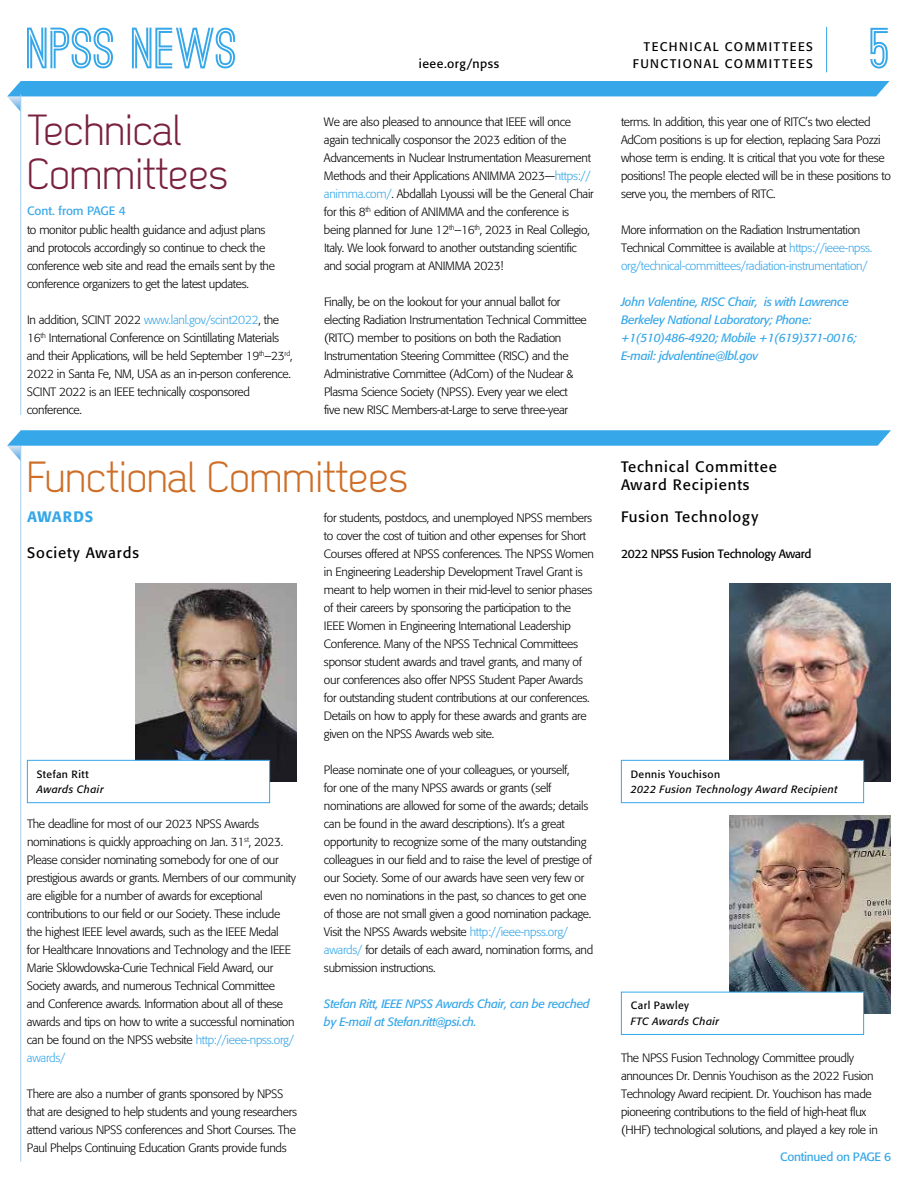
<style>
.page{position:relative;width:918px;height:1188px;background:#fff}
.page>*{position:absolute;margin:0;border:0;box-sizing:border-box;transform-origin:0 0}
.t1{font:700 55.2px "Ostrich Sans";color:#36a7e9}
.t2{font:43.5px "Dekar";color:#ce6e27}
.t3{font:43.5px/43.5px "Dekar";color:#79213d}
.t4{font:15px/18px "Formata";letter-spacing:.06em;color:#000}
.t5{font:500 15px "Formata";letter-spacing:.06em;color:#36a7e9}
.t6{font:12.3px/17px "Formata";letter-spacing:.12em;color:#000;text-align:right}
.t7{font:12.3px "Formata";letter-spacing:.04em;color:#000}
.t8{font:300 12px/18px "Formata";letter-spacing:-.025em;color:#000}
.t9{font:italic 12px/18px "Formata";letter-spacing:-.025em;color:#36a7e9}
.t10{font:12px "Formata";letter-spacing:-.025em;color:#000}
.t11{font:12px "Formata";letter-spacing:-.025em;color:#36a7e9}
.t12{font:12px "Formata";color:#36a7e9}
.t13{font:italic 10.5px "Formata";letter-spacing:.04em;color:#000}
.t14{font:10.5px "Formata";letter-spacing:.04em;color:#000}
.s1{color:#36a7e9}
</style>
<div class="page">
<hr style="left:826px;top:27px;width:1px;height:45px;background:#36a7e9">
<svg style="left:7px;top:81px;width:883px;height:31px"></svg>
<hr style="left:20px;top:94px;width:1px;height:321px;background:#a2cef2">
<img style="left:135px;top:584px;width:162px;height:198px">
<svg style="left:27px;top:760px;width:243px;height:43px"></svg>
<img style="left:729px;top:584px;width:162px;height:198px">
<svg style="left:621px;top:760px;width:243px;height:43px"></svg>
<img style="left:729px;top:815px;width:162px;height:198px">
<svg style="left:621px;top:991px;width:243px;height:44px"></svg>
<hr style="left:20px;top:445px;width:1px;height:717px;background:#a2cef2">
<svg style="left:7px;top:430px;width:884px;height:31px"></svg>
<h1 class="t1" style="left:27px;top:28px;width:212px">NPSS NEWS</h1>
<h2 class="t3" style="left:27px;top:110px;width:202px">Technical<br>Committees</h2>
<p class="t12" style="left:27px;top:204px;width:100px">Cont. from PAGE 4</p>
<p class="t8" style="left:27px;top:221px;width:250px">to monitor public health guidance and adjust plans and protocols accordingly so continue to check the conference web site and read the emails sent by the conference organizers to get the latest updates.</p>
<p class="t8" style="left:27px;top:311px;width:267px">In addition, SCINT 2022 <span class="s1">www.lanl.gov/scint2022</span>, the 16<sup>th</sup> International Conference on Scintillating Materials and their Applications, will be held September 19<sup>th</sup>–23<sup>rd</sup>, 2022 in Santa Fe, NM, USA as an in-person conference.<br>SCINT 2022 is an IEEE technically cosponsored conference.</p>
<p class="t7" style="left:419px;top:57px;width:82px">ieee.org/npss</p>
<p class="t8" style="left:324px;top:113px;width:271px">We are also pleased to announce that IEEE will once again technically cosponsor the 2023 edition of the Advancements in Nuclear Instrumentation Measurement Methods and their Applications ANIMMA 2023—<span class="s1">https:// animma.com/</span>. Abdallah Lyoussi will be the General Chair for this 8<sup>th</sup> edition of ANIMMA and the conference is being planned for June 12<sup>th</sup>–16<sup>th</sup>, 2023 in Real Collegio, Italy. We look forward to another outstanding scientific and social program at ANIMMA 2023!</p>
<p class="t8" style="left:324px;top:293px;width:264px">Finally, be on the lookout for your annual ballot for electing Radiation Instrumentation Technical Committee (RITC) member to positions on both the Radiation Instrumentation Steering Committee (RISC) and the Administrative Committee (AdCom) of the Nuclear &amp; Plasma Science Society (NPSS). Every year we elect five new RISC Members-at-Large to serve three-year</p>
<h2 class="t2" style="left:27px;top:456px;width:382px">Functional Committees</h2>
<p class="t5" style="left:27px;top:507px;width:68px">AWARDS</p>
<p class="t4" style="left:27px;top:544px;width:114px">Society Awards</p>
<p class="t14" style="left:37px;top:768px;width:54px">Stefan Ritt</p>
<p class="t13" style="left:37px;top:783px;width:68px">Awards Chair</p>
<p class="t8" style="left:27px;top:815px;width:271px">The deadline for most of our 2023 NPSS Awards nominations is quickly approaching on Jan. 31<sup>st</sup>, 2023.<br>Please consider nominating somebody for one of our prestigious awards or grants. Members of our community are eligible for a number of awards for exceptional contributions to our field or our Society. These include the highest IEEE level awards, such as the IEEE Medal<br>for Healthcare Innovations and Technology and the IEEE Marie Sklowdowska-Curie Technical Field Award, our Society awards, and numerous Technical Committee and Conference awards. Information about all of these awards and tips on how to write a successful nomination can be found on the NPSS website <span class="s1">http://ieee-npss.org/ awards/</span></p>
<p class="t8" style="left:27px;top:1085px;width:272px">There are also a number of grants sponsored by NPSS that are designed to help students and young researchers attend various NPSS conferences and Short Courses. The Paul Phelps Continuing Education Grants provide funds</p>
<p class="t8" style="left:324px;top:509px;width:271px">for students, postdocs, and unemployed NPSS members to cover the cost of tuition and other expenses for Short Courses offered at NPSS conferences. The NPSS Women in Engineering Leadership Development Travel Grant is meant to help women in their mid-level to senior phases of their careers by sponsoring the participation to the IEEE Women in Engineering International Leadership Conference. Many of the NPSS Technical Committees sponsor student awards and travel grants, and many of our conferences also offer NPSS Student Paper Awards for outstanding student contributions at our conferences.<br>Details on how to apply for these awards and grants are given on the NPSS Awards web site.</p>
<p class="t8" style="left:324px;top:761px;width:271px">Please nominate one of your colleagues, or yourself,<br>for one of the many NPSS awards or grants (self nominations are allowed for some of the awards; details can be found in the award descriptions). It’s a great opportunity to recognize some of the many outstanding colleagues in our field and to raise the level of prestige of our Society. Some of our awards have seen very few or even no nominations in the past, so chances to get one of those are not small given a good nomination package.<br>Visit the NPSS Awards website <span class="s1">http://ieee-npss.org/ awards/</span> for details of each award, nomination forms, and submission instructions.</p>
<p class="t9" style="left:324px;top:995px;width:267px">Stefan Ritt, IEEE NPSS Awards Chair, can be reached by E-mail at Stefan.ritt@psi.ch.</p>
<p class="t6" style="left:633px;top:39px;width:182px">TECHNICAL COMMITTEES<br>FUNCTIONAL COMMITTEES</p>
<h1 class="t1" style="left:870px;top:28px;width:22px">5</h1>
<p class="t8" style="left:621px;top:113px;width:271px">terms. In addition, this year one of RITC’s two elected AdCom positions is up for election, replacing Sara Pozzi whose term is ending. It is critical that you vote for these positions! The people elected will be in these positions to serve you, the members of RITC.</p>
<p class="t8" style="left:621px;top:221px;width:253px">More information on the Radiation Instrumentation<br>Technical Committee is available at <span class="s1">https://ieee-npss. org/technical-committees/radiation-instrumentation/</span></p>
<p class="t9" style="left:621px;top:293px;width:237px">John Valentine, RISC Chair, is with Lawrence Berkeley National Laboratory; Phone: +1(510)486-4920; Mobile +1(619)371-0016; E-mail: jdvalentine@lbl.gov</p>
<p class="t4" style="left:621px;top:458px;width:157px">Technical Committee<br>Award Recipients</p>
<p class="t4" style="left:621px;top:508px;width:139px">Fusion Technology</p>
<p class="t10" style="left:621px;top:546px;width:192px">2022 NPSS Fusion Technology Award</p>
<p class="t14" style="left:631px;top:768px;width:91px">Dennis Youchison</p>
<p class="t13" style="left:631px;top:783px;width:208px">2022 Fusion Technology Award Recipient</p>
<p class="t14" style="left:631px;top:999px;width:60px">Carl Pawley</p>
<p class="t13" style="left:631px;top:1015px;width:90px">FTC Awards Chair</p>
<p class="t8" style="left:621px;top:1049px;width:258px">The NPSS Fusion Technology Committee proudly announces Dr. Dennis Youchison as the 2022 Fusion Technology Award recipient. Dr. Youchison has made pioneering contributions to the field of high-heat flux (HHF) technological solutions, and played a key role in</p>
<p class="t11" style="left:780px;top:1149px;width:112px">Continued on PAGE 6</p>
</div>
